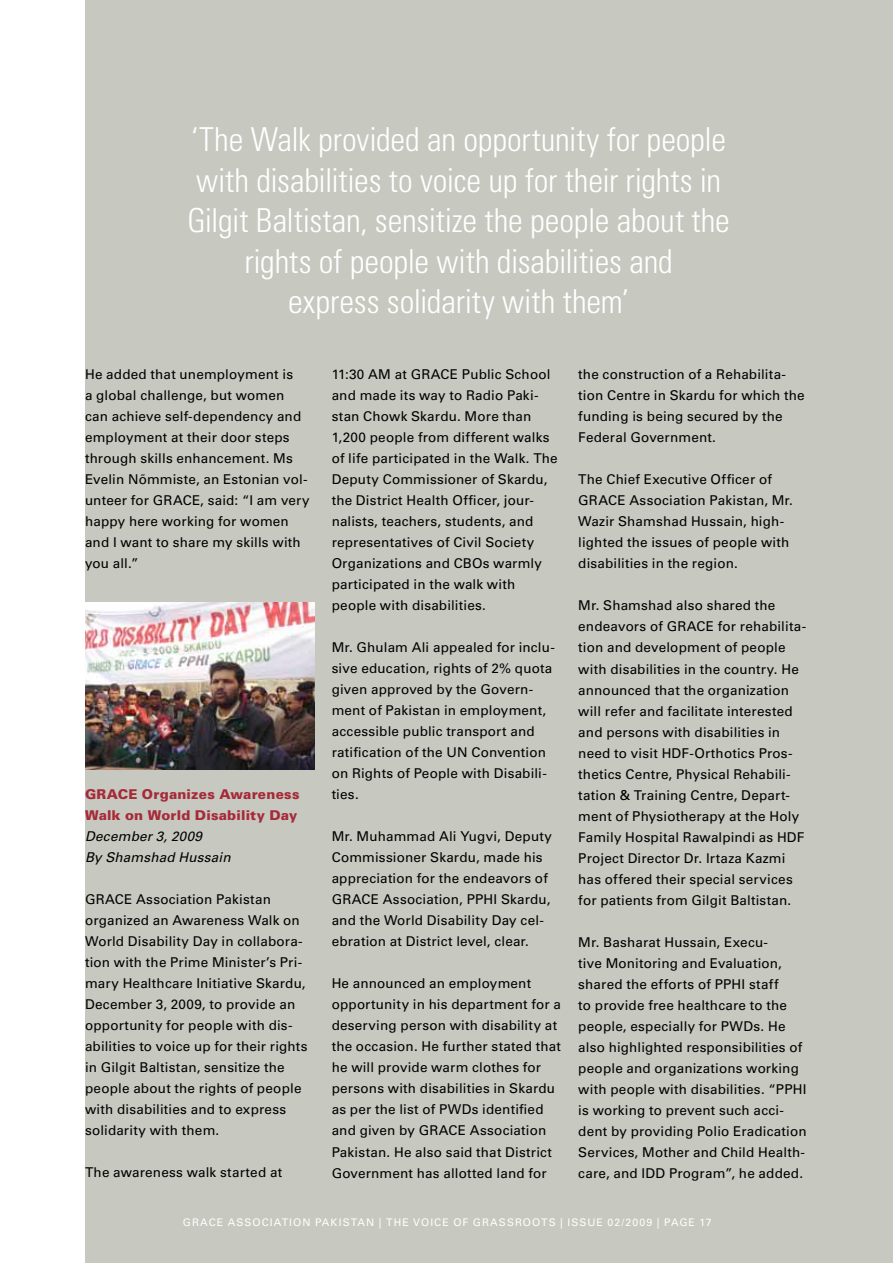
<style>
.page{position:relative;width:893px;height:1263px;background:#fff}
.page>*{position:absolute;margin:0;border:0;box-sizing:border-box;transform-origin:0 0}
.t1{font:300 condensed 33px/40.5px "Univers LT Std";letter-spacing:-.005em;color:#fff;text-align:center}
.t2{font:13.5px/21px "Univers LT Std";letter-spacing:.01em;color:#000}
.t3{font:900 13.5px/21px "Univers LT Std";letter-spacing:.015em;color:#a62a38}
.t4{font:italic 13.5px/21px "Univers LT Std";letter-spacing:.015em;color:#000}
.t5{font:10.5px "Univers LT Std";letter-spacing:.1em;color:#fff}
</style>
<div class="page">
<div style="left:85px;top:0;width:808px;height:1263px;background:#c7c8c0"></div>
<img style="left:85px;top:603px;width:230px;height:166px">
<h1 class="t1" style="left:187px;top:120px;width:544px">‘The Walk provided an opportunity for people with disabilities to voice up for their rights in Gilgit Baltistan, sensitize the people about the rights of people with disabilities and<br>express solidarity with them’</h1>
<p class="t2" style="left:332px;top:364px;width:228px">11:30 AM at GRACE Public School and made its way to Radio Paki&shy;stan Chowk Skardu. More than<br>1,200 people from different walks of life participated in the Walk. The<br>Deputy Commissioner of Skardu, the District Health Officer, jour&shy;nalists, teachers, students, and representatives of Civil Society<br>Organizations and CBOs warmly participated in the walk with people with disabilities.</p>
<p class="t2" style="left:332px;top:637px;width:225px">Mr. Ghulam Ali appealed for inclu&shy;sive education, rights of 2% quota given approved by the Govern&shy;ment of Pakistan in employment, accessible public transport and ratification of the UN Convention on Rights of People with Disabili&shy;ties.</p>
<p class="t2" style="left:332px;top:826px;width:222px">Mr. Muhammad Ali Yugvi, Deputy<br>Commissioner Skardu, made his appreciation for the endeavors of<br>GRACE Association, PPHI Skardu, and the World Disability Day cel&shy;ebration at District level, clear.</p>
<p class="t2" style="left:332px;top:973px;width:231px">He announced an employment opportunity in his department for a deserving person with disability at the occasion. He further stated that he will provide warm clothes for persons with disabilities in Skardu as per the list of PWDs identified and given by GRACE Association Pakistan. He also said that District Government has allotted land for</p>
<p class="t2" style="left:85px;top:364px;width:226px">He added that unemployment is<br>a global challenge, but women can achieve self-dependency and employment at their door steps through skills enhancement. Ms<br>Evelin Nõmmiste, an Estonian vol&shy;unteer for GRACE, said: “I am very happy here working for women and I want to share my skills with you all.”</p>
<p class="t2" style="left:578px;top:364px;width:228px">the construction of a Rehabilita&shy;tion Centre in Skardu for which the funding is being secured by the<br>Federal Government.</p>
<p class="t2" style="left:578px;top:469px;width:216px">The Chief Executive Officer of<br>GRACE Association Pakistan, Mr.<br>Wazir Shamshad Hussain, high&shy;lighted the issues of people with disabilities in the region.</p>
<p class="t2" style="left:578px;top:595px;width:229px">Mr. Shamshad also shared the endeavors of GRACE for rehabilita&shy;tion and development of people with disabilities in the country. He announced that the organization will refer and facilitate interested and persons with disabilities in need to visit HDF-Orthotics Pros&shy;thetics Centre, Physical Rehabili&shy;tation &amp; Training Centre, Depart&shy;ment of Physiotherapy at the Holy Family Hospital Rawalpindi as HDF Project Director Dr. Irtaza Kazmi has offered their special services for patients from Gilgit Baltistan.</p>
<p class="t2" style="left:578px;top:931px;width:230px">Mr. Basharat Hussain, Execu-<br>tive Monitoring and Evaluation, shared the efforts of PPHI staff<br>to provide free healthcare to the people, especially for PWDs. He also highlighted responsibilities of people and organizations working with people with disabilities. “PPHI is working to prevent such acci&shy;dent by providing Polio Eradication Services, Mother and Child Health&shy;care, and IDD Program”, he added.</p>
<p class="t5" style="left:183px;top:1216px;width:530px">GRACE ASSOCIATION PAKISTAN | THE VOICE OF GRASSROOTS | ISSUE 02/2009 | PAGE 17</p>
<p class="t3" style="left:85px;top:784px;width:216px">GRACE Organizes Awareness<br>Walk on World Disability Day</p>
<p class="t4" style="left:85px;top:826px;width:147px">December 3, 2009<br>By Shamshad Hussain</p>
<p class="t2" style="left:85px;top:889px;width:224px">GRACE Association Pakistan organized an Awareness Walk on<br>World Disability Day in collabora&shy;tion with the Prime Minister’s Pri&shy;mary Healthcare Initiative Skardu,<br>December 3, 2009, to provide an opportunity for people with dis&shy;abilities to voice up for their rights in Gilgit Baltistan, sensitize the people about the rights of people with disabilities and to express solidarity with them.</p>
<p class="t2" style="left:85px;top:1162px;width:199px">The awareness walk started at</p>
</div>
